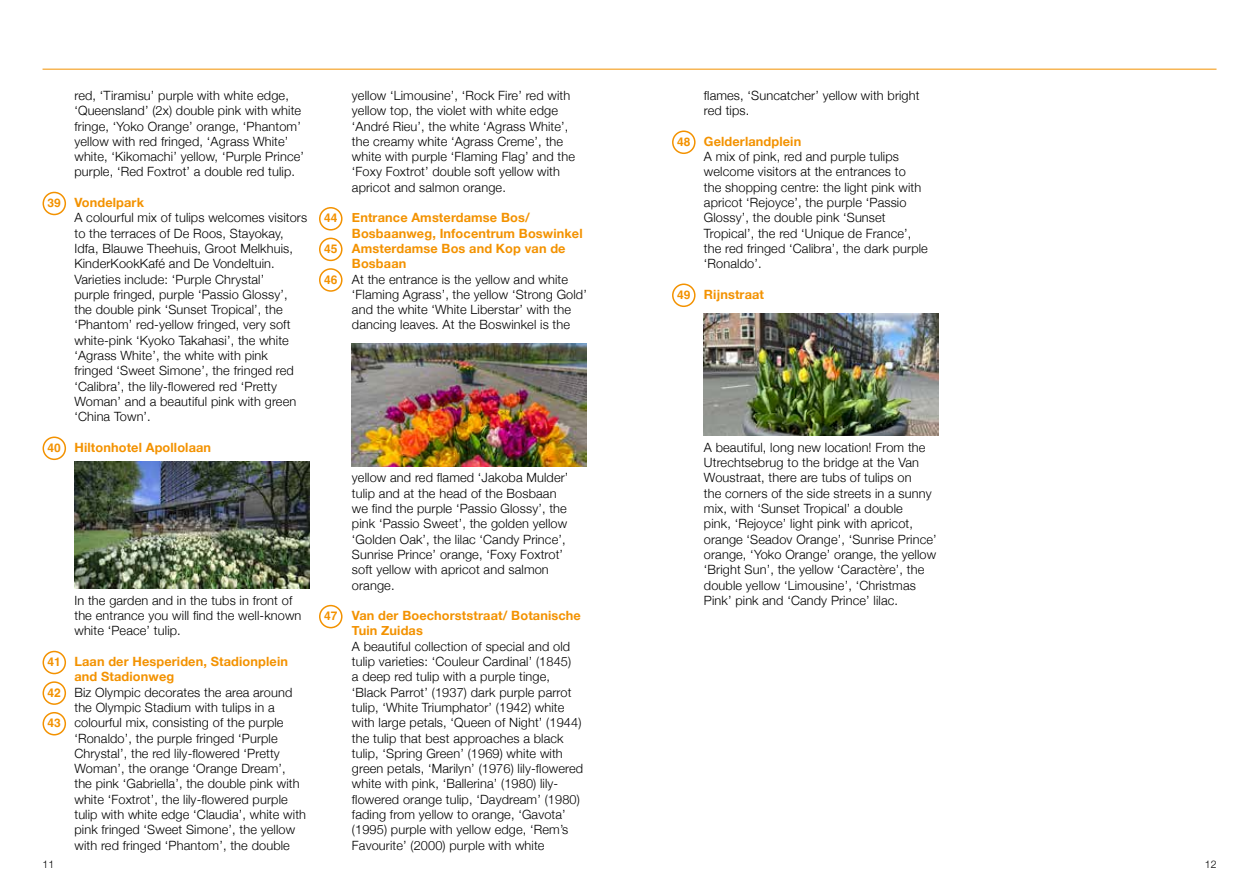
<style>
.page{position:relative;width:1259px;height:893px;background:#fff}
.page>*{position:absolute;margin:0;border:0;box-sizing:border-box;transform-origin:0 0}
.t1{font:300 12.75px/15.3px "Helvetica Neue";letter-spacing:.01em;color:#000}
.t2{font:700 12.75px/15.3px "Helvetica Neue";letter-spacing:.01em;color:#f39200}
.t3{font:700 12px "Helvetica";color:#f39200}
.t4{font:300 10.5px "Helvetica Neue";color:#000}
</style>
<div class="page">
<div style="left:43px;top:192px;width:23px;height:23px;border:2px solid #f39200;border-radius:50%"></div>
<div style="left:43px;top:437px;width:23px;height:23px;border:2px solid #f39200;border-radius:50%"></div>
<div style="left:319px;top:207px;width:23px;height:24px;border:2px solid #f39200;border-radius:50%"></div>
<div style="left:319px;top:238px;width:23px;height:23px;border:2px solid #f39200;border-radius:50%"></div>
<hr style="left:43px;top:69px;width:1173px;height:1px;background:#f39200">
<div style="left:672px;top:131px;width:23px;height:23px;border:2px solid #f39200;border-radius:50%"></div>
<div style="left:672px;top:284px;width:23px;height:23px;border:2px solid #f39200;border-radius:50%"></div>
<img style="left:74px;top:462px;width:235px;height:126px">
<div style="left:43px;top:651px;width:23px;height:23px;border:2px solid #f39200;border-radius:50%"></div>
<div style="left:43px;top:681px;width:23px;height:24px;border:2px solid #f39200;border-radius:50%"></div>
<div style="left:43px;top:712px;width:23px;height:23px;border:2px solid #f39200;border-radius:50%"></div>
<div style="left:319px;top:268px;width:23px;height:24px;border:2px solid #f39200;border-radius:50%"></div>
<div style="left:319px;top:605px;width:23px;height:23px;border:2px solid #f39200;border-radius:50%"></div>
<img style="left:352px;top:344px;width:235px;height:122px">
<img style="left:704px;top:313px;width:235px;height:122px">
<p class="t3" style="left:48px;top:195px;width:15px">39</p>
<p class="t3" style="left:48px;top:440px;width:15px">40</p>
<p class="t1" style="left:74px;top:87px;width:231px">red, ‘Tiramisu’ purple with white edge, ‘Queensland’ (2x) double pink with white fringe, ‘Yoko Orange’ orange, ‘Phantom’ yellow with red fringed, ‘Agrass White’ white, ‘Kikomachi’ yellow, ‘Purple Prince’ purple, ‘Red Foxtrot’ a double red tulip.</p>
<p class="t2" style="left:74px;top:195px;width:71px">Vondelpark</p>
<p class="t1" style="left:74px;top:209px;width:234px">A colourful mix of tulips welcomes visitors to the terraces of De Roos, Stayokay, Idfa, Blauwe Theehuis, Groot Melkhuis, KinderKookKafé and De Vondeltuin.<br>Varieties include: ‘Purple Chrystal’<br>purple fringed, purple ‘Passio Glossy’, the double pink ‘Sunset Tropical’, the ‘Phantom’ red-yellow fringed, very soft white-pink ‘Kyoko Takahasi’, the white ‘Agrass White’, the white with pink fringed ‘Sweet Simone’, the fringed red ‘Calibra’, the lily-flowered red ‘Pretty Woman’ and a beautiful pink with green ‘China Town’.</p>
<p class="t2" style="left:74px;top:440px;width:138px">Hiltonhotel Apollolaan</p>
<p class="t3" style="left:48px;top:654px;width:15px">41</p>
<p class="t3" style="left:48px;top:685px;width:15px">42</p>
<p class="t3" style="left:48px;top:716px;width:15px">43</p>
<p class="t1" style="left:74px;top:592px;width:228px">In the garden and in the tubs in front of the entrance you will find the well-known white ‘Peace’ tulip.</p>
<p class="t2" style="left:74px;top:654px;width:215px">Laan der Hesperiden, Stadionplein and Stadionweg</p>
<p class="t1" style="left:74px;top:683px;width:233px">Biz Olympic decorates the area around the Olympic Stadium with tulips in a colourful mix, consisting of the purple ‘Ronaldo’, the purple fringed ‘Purple Chrystal’, the red lily-flowered ‘Pretty Woman’, the orange ‘Orange Dream’, the pink ‘Gabriella’, the double pink with white ‘Foxtrot’, the lily-flowered purple tulip with white edge ‘Claudia’, white with pink fringed ‘Sweet Simone’, the yellow with red fringed ‘Phantom’, the double</p>
<p class="t3" style="left:324px;top:211px;width:15px">44</p>
<p class="t3" style="left:324px;top:241px;width:15px">45</p>
<p class="t3" style="left:324px;top:272px;width:15px">46</p>
<p class="t1" style="left:352px;top:87px;width:224px">yellow ‘Limousine’, ‘Rock Fire’ red with yellow top, the violet with white edge ‘André Rieu’, the white ‘Agrass White’, the creamy white ‘Agrass Creme’, the white with purple ‘Flaming Flag’ and the ‘Foxy Foxtrot’ double soft yellow with apricot and salmon orange.</p>
<p class="t2" style="left:352px;top:210px;width:232px">Entrance Amsterdamse Bos/<br>Bosbaanweg, Infocentrum Boswinkel<br>Amsterdamse Bos and Kop van de<br>Bosbaan</p>
<p class="t1" style="left:352px;top:270px;width:236px">At the entrance is the yellow and white ‘Flaming Agrass’, the yellow ‘Strong Gold’ and the white ‘White Liberstar’ with the dancing leaves. At the Boswinkel is the</p>
<p class="t3" style="left:324px;top:609px;width:15px">47</p>
<p class="t1" style="left:352px;top:469px;width:218px">yellow and red flamed ‘Jakoba Mulder’ tulip and at the head of the Bosbaan we find the purple ‘Passio Glossy’, the pink ‘Passio Sweet’, the golden yellow ‘Golden Oak’, the lilac ‘Candy Prince’, Sunrise Prince’ orange, ‘Foxy Foxtrot’ soft yellow with apricot and salmon orange.</p>
<p class="t2" style="left:352px;top:608px;width:230px">Van der Boechorststraat/ Botanische<br>Tuin Zuidas</p>
<p class="t1" style="left:352px;top:638px;width:233px">A beautiful collection of special and old tulip varieties: ‘Couleur Cardinal’ (1845)<br>a deep red tulip with a purple tinge, ‘Black Parrot’ (1937) dark purple parrot tulip, ‘White Triumphator’ (1942) white with large petals, ‘Queen of Night’ (1944) the tulip that best approaches a black tulip, ‘Spring Green’ (1969) white with green petals, ‘Marilyn’ (1976) lily-flowered white with pink, ‘Ballerina’ (1980) lily&shy;flowered orange tulip, ‘Daydream’ (1980) fading from yellow to orange, ‘Gavota’ (1995) purple with yellow edge, ‘Rem’s Favourite’ (2000) purple with white</p>
<p class="t3" style="left:677px;top:134px;width:15px">48</p>
<p class="t3" style="left:677px;top:287px;width:15px">49</p>
<p class="t1" style="left:704px;top:87px;width:217px">flames, ‘Suncatcher’ yellow with bright red tips.</p>
<p class="t2" style="left:704px;top:134px;width:99px">Gelderlandplein</p>
<p class="t1" style="left:704px;top:148px;width:225px">A mix of pink, red and purple tulips welcome visitors at the entrances to<br>the shopping centre: the light pink with apricot ‘Rejoyce’, the purple ‘Passio Glossy’, the double pink ‘Sunset Tropical’, the red ‘Unique de France’, the red fringed ‘Calibra’, the dark purple ‘Ronaldo’.</p>
<p class="t2" style="left:704px;top:287px;width:62px">Rijnstraat</p>
<p class="t1" style="left:704px;top:439px;width:234px">A beautiful, long new location! From the Utrechtsebrug to the bridge at the Van Woustraat, there are tubs of tulips on<br>the corners of the side streets in a sunny mix, with ‘Sunset Tropical’ a double<br>pink, ‘Rejoyce’ light pink with apricot, orange ‘Seadov Orange’, ‘Sunrise Prince’ orange, ‘Yoko Orange’ orange, the yellow ‘Bright Sun’, the yellow ‘Caractère’, the double yellow ‘Limousine’, ‘Christmas Pink’ pink and ‘Candy Prince’ lilac.</p>
<p class="t4" style="left:43px;top:856px;width:13px">11</p>
<p class="t4" style="left:1204px;top:856px;width:13px">12</p>
</div>
